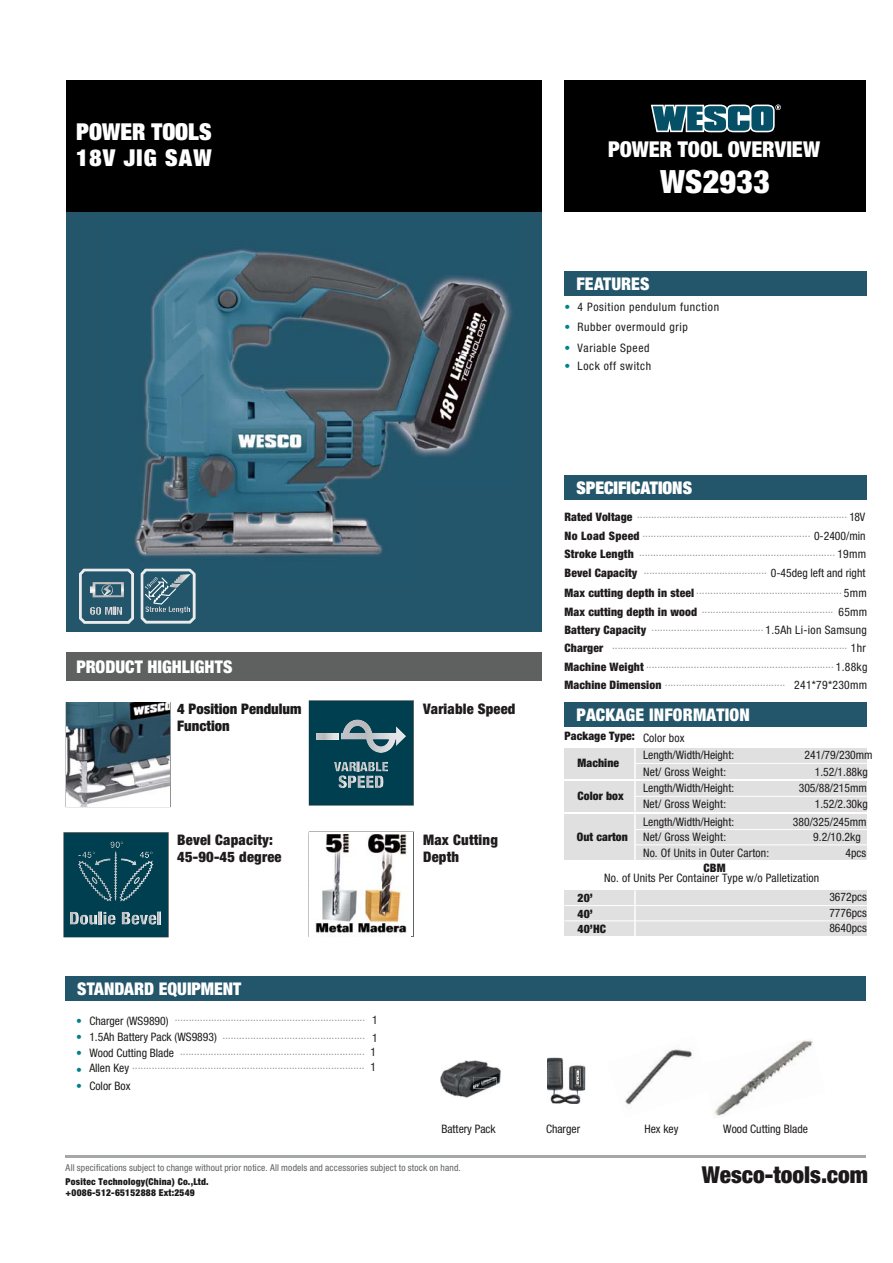
<style>
.page{position:relative;width:893px;height:1263px;background:#fff}
.page>*{position:absolute;margin:0;border:0;box-sizing:border-box;transform-origin:0 0}
.t1{font:900 condensed 32.1px "Helvetica Neue";letter-spacing:.005em;color:#fff}
.t2{font:900 expanded 23.4px/26.2px "Helvetica Neue";color:#fff}
.t3{font:900 condensed 23.4px "Helvetica Neue";color:#1b1919}
.t4{font:900 condensed 21.9px "Helvetica Neue";letter-spacing:-.005em;color:#fff}
.t5{font:900 condensed 17.55px "Helvetica Neue";letter-spacing:.005em;color:#fff}
.t6{font:900 expanded 17.55px "Helvetica Neue";color:#fff}
.t7{font:900 condensed 14.55px/17.5px "Helvetica Neue";letter-spacing:.015em;color:#201c1e}
.t8{font:900 condensed 14.55px "Helvetica Neue";color:#1b1919}
.t9{font:condensed 11.7px/18.5px "Helvetica Neue";color:#969797}
.t10{font:condensed 11.7px/18.5px "Helvetica Neue";letter-spacing:.025em;color:#969797}
.t11{font:condensed 11.7px/15.5px "Helvetica Neue";color:#201c1e;text-align:justify}
.t12{font:condensed 11.7px "Helvetica Neue";letter-spacing:.05em;color:#201c1e}
.t13{font:900 condensed 11.7px/15.6px "Helvetica Neue";letter-spacing:.005em;color:#1b1919}
.t14{font:900 condensed 11.7px "Helvetica Neue";letter-spacing:.015em;color:#201c1e}
.t15{font:condensed 11.7px "Helvetica Neue";color:#00818f}
.t16{font:condensed 9.45px "Helvetica Neue";letter-spacing:.015em;color:#5f6161}
.t17{font:900 condensed 9.45px/11.4px "Helvetica Neue";letter-spacing:.025em;color:#1b1919}
.s1{color:#201c1e}
.s2{color:#00818f}
.s3{font-weight:900;color:#201c1e}
</style>
<div class="page">
<div style="left:564px;top:748px;width:303px;height:31px;background:#e0e0e0"></div>
<div style="left:66px;top:211px;width:475px;height:421px;background:#23566a"></div>
<hr style="left:66px;top:1155px;width:800px;height:3px;background:#a6a7a7">
<div style="left:66px;top:652px;width:475px;height:29px;background:#5f6161"></div>
<div style="left:66px;top:977px;width:800px;height:24px;background:#23566a"></div>
<div style="left:564px;top:272px;width:303px;height:24px;background:#23566a"></div>
<div style="left:564px;top:475px;width:303px;height:24px;background:#23566a"></div>
<div style="left:564px;top:702px;width:303px;height:24px;background:#23566a"></div>
<div style="left:66px;top:80px;width:475px;height:131px;background:#000"></div>
<div style="left:564px;top:80px;width:302px;height:131px;background:#000"></div>
<svg style="left:651px;top:105px;width:130px;height:27px;background:#447584"></svg>
<hr style="left:634px;top:748px;width:2px;height:31px;background:#fff">
<hr style="left:635px;top:763px;width:232px;height:1px;background:#fff">
<div style="left:564px;top:781px;width:303px;height:31px;background:#e0e0e0"></div>
<hr style="left:634px;top:781px;width:2px;height:31px;background:#fff">
<hr style="left:635px;top:796px;width:232px;height:1px;background:#fff">
<div style="left:564px;top:814px;width:303px;height:46px;background:#e0e0e0"></div>
<hr style="left:634px;top:814px;width:2px;height:46px;background:#fff">
<hr style="left:635px;top:829px;width:232px;height:1px;background:#fff">
<hr style="left:635px;top:844px;width:232px;height:1px;background:#fff">
<div style="left:564px;top:890px;width:303px;height:46px;background:#e0e0e0"></div>
<hr style="left:634px;top:890px;width:2px;height:46px;background:#fff">
<hr style="left:564px;top:905px;width:303px;height:1px;background:#fff">
<hr style="left:564px;top:921px;width:303px;height:1px;background:#fff">
<img style="left:440px;top:1060px;width:61px;height:38px">
<img style="left:473px;top:1077px;width:23px;height:12px">
<img style="left:547px;top:1057px;width:39px;height:47px">
<img style="left:575px;top:1069px;width:6px;height:17px">
<img style="left:576px;top:1070px;width:3px;height:15px">
<img style="left:104px;top:249px;width:408px;height:335px">
<img style="left:625px;top:1049px;width:67px;height:56px">
<img style="left:759px;top:1062px;width:16px;height:12px">
<img style="left:775px;top:1040px;width:38px;height:34px">
<img style="left:714px;top:1083px;width:30px;height:33px">
<img style="left:744px;top:1074px;width:32px;height:24px">
<img style="left:782px;top:1065px;width:31px;height:9px">
<svg style="left:64px;top:832px;width:105px;height:105px;background:#174e5d"></svg>
<img style="left:110px;top:850px;width:13px;height:52px">
<svg style="left:309px;top:700px;width:105px;height:105px;background:#124a5a"></svg>
<img style="left:341px;top:719px;width:65px;height:34px">
<img style="left:316px;top:733px;width:22px;height:7px">
<img style="left:66px;top:703px;width:103px;height:104px">
<svg style="left:79px;top:569px;width:55px;height:55px"></svg>
<img style="left:325px;top:834px;width:25px;height:51px">
<img style="left:368px;top:834px;width:39px;height:51px">
<img style="left:315px;top:885px;width:92px;height:48px">
<svg style="left:141px;top:569px;width:54px;height:54px"></svg>
<h2 class="t2" style="left:76px;top:120px;width:137px">POWER TOOLS<br>18V JIG SAW</h2>
<h3 class="t5" style="left:76px;top:661px;width:157px">PRODUCT HIGHLIGHTS</h3>
<p class="t8" style="left:177px;top:704px;width:126px">4 Position Pendulum</p>
<p class="t7" style="left:423px;top:701px;width:94px">Variable Speed</p>
<p class="t8" style="left:177px;top:721px;width:54px">Function</p>
<p class="t7" style="left:177px;top:832px;width:106px">Bevel Capacity:<br>45-90-45 degree</p>
<p class="t7" style="left:423px;top:832px;width:76px">Max Cutting<br>Depth</p>
<h3 class="t5" style="left:77px;top:983px;width:166px">STANDARD EQUIPMENT</h3>
<p class="t9" style="left:175px;top:1009px;width:204px">.................................................................... <span class="s1">1</span></p>
<p class="t11" style="left:76px;top:1014px;width:94px"><span class="s2">•</span> Charger (WS9890)</p>
<p class="t15" style="left:76px;top:1033px;width:7px">•</p>
<p class="t15" style="left:76px;top:1049px;width:7px">•</p>
<p class="t9" style="left:89px;top:1027px;width:290px"><span class="s1">1.5Ah Battery Pack (WS9893)</span> ................................................... <span class="s1">1</span></p>
<p class="t9" style="left:89px;top:1043px;width:288px"><span class="s1">Wood Cutting Blade</span> .................................................................. <span class="s1">1</span></p>
<p class="t9" style="left:132px;top:1056px;width:245px">................................................................................... <span class="s1">1</span></p>
<p class="t11" style="left:76px;top:1061px;width:54px"><span class="s2">•</span> Allen Key</p>
<p class="t15" style="left:76px;top:1081px;width:7px">•</p>
<p class="t11" style="left:89px;top:1079px;width:43px">Color Box</p>
<h3 class="t4" style="left:608px;top:141px;width:213px">POWER TOOL OVERVIEW</h3>
<h1 class="t1" style="left:660px;top:170px;width:112px">WS2933</h1>
<h3 class="t5" style="left:576px;top:278px;width:75px">FEATURES</h3>
<p class="t12" style="left:564px;top:303px;width:156px"><span class="s2">•</span> 4 Position pendulum function</p>
<p class="t12" style="left:564px;top:323px;width:125px"><span class="s2">•</span> Rubber overmould grip</p>
<p class="t12" style="left:564px;top:343px;width:87px"><span class="s2">•</span> Variable Speed</p>
<p class="t12" style="left:564px;top:362px;width:88px"><span class="s2">•</span> Lock off switch</p>
<h3 class="t6" style="left:576px;top:481px;width:117px">SPECIFICATIONS</h3>
<p class="t9" style="left:564px;top:506px;width:303px"><span class="s3">Rated Voltage</span> ........................................................................... <span class="s1">18V<br></span><span class="s3">No Load Speed</span> ............................................................ <span class="s1">0-2400/min</span></p>
<p class="t14" style="left:564px;top:550px;width:71px">Stroke Length</p>
<p class="t9" style="left:564px;top:547px;width:303px;line-height:15.5px;text-align:right"><span class="s1">19mm<br></span><span class="s3">Bevel Capacity</span> ............................................ <span class="s1">0-45deg left and right</span></p>
<p class="t10" style="left:564px;top:582px;width:304px"><span class="s3">Max cutting depth in steel</span> .................................................... <span class="s1">5mm </span><span class="s3">Max cutting depth in wood</span> ............................................... <span class="s1">65mm </span><span class="s3">Battery Capacity</span> ........................................ <span class="s1">1.5Ah Li-ion Samsung </span><span class="s3">Charger</span> .................................................................................... <span class="s1">1hr </span><span class="s3">Machine Weight</span> ................................................................... <span class="s1">1.88kg </span><span class="s3">Machine Dimension</span> ........................................... <span class="s1">241*79*230mm</span></p>
<h3 class="t5" style="left:576px;top:708px;width:175px">PACKAGE INFORMATION</h3>
<p class="t9" style="left:639px;top:543px;width:198px">......................................................................</p>
<p class="t13" style="left:564px;top:730px;width:72px">Package Type:</p>
<p class="t13" style="left:578px;top:756px;width:43px">Machine</p>
<p class="t11" style="left:643px;top:731px;width:43px">Color box</p>
<p class="t11" style="left:643px;top:748px;width:93px">Length/Width/Height:</p>
<p class="t11" style="left:804px;top:748px;width:70px">241/79/230mm</p>
<p class="t11" style="left:643px;top:765px;width:85px">Net/ Gross Weight:</p>
<p class="t11" style="left:815px;top:765px;width:55px">1.52/1.88kg</p>
<p class="t11" style="left:643px;top:782px;width:93px">Length/Width/Height:</p>
<p class="t11" style="left:799px;top:782px;width:70px">305/88/215mm</p>
<p class="t11" style="left:643px;top:797px;width:85px">Net/ Gross Weight:</p>
<p class="t11" style="left:815px;top:797px;width:55px">1.52/2.30kg</p>
<p class="t11" style="left:643px;top:815px;width:93px">Length/Width/Height:</p>
<p class="t11" style="left:793px;top:815px;width:75px">380/325/245mm</p>
<p class="t11" style="left:813px;top:831px;width:49px">9.2/10.2kg</p>
<p class="t11" style="left:845px;top:846px;width:22px">4pcs</p>
<p class="t11" style="left:829px;top:890px;width:39px">3672pcs 7776pcs 8640pcs</p>
<p class="t13" style="left:578px;top:789px;width:48px">Color box</p>
<p class="t13" style="left:577px;top:830px;width:53px">Out carton</p>
<p class="t11" style="left:643px;top:831px;width:128px;line-height:15px">Net/ Gross Weight:<br>No. Of Units in Outer Carton:</p>
<p class="t13" style="left:703px;top:861px;width:23px">CBM</p>
<p class="t11" style="left:604px;top:871px;width:217px">No. of Units Per Container Type w/o Palletization</p>
<p class="t13" style="left:578px;top:891px;width:30px">20’<br>40’<br>40’HC</p>
<p class="t11" style="left:441px;top:1122px;width:56px">Battery Pack</p>
<p class="t11" style="left:546px;top:1122px;width:36px">Charger</p>
<p class="t11" style="left:644px;top:1122px;width:36px">Hex key</p>
<p class="t11" style="left:723px;top:1122px;width:86px">Wood Cutting Blade</p>
<p class="t16" style="left:66px;top:1164px;width:397px">All specifications subject to change without prior notice. All models and accessories subject to stock on hand.</p>
<p class="t17" style="left:66px;top:1177px;width:145px">Positec Technology(China) Co.,Ltd. +0086-512-65152888 Ext:2549</p>
<h2 class="t3" style="left:702px;top:1166px;width:168px">Wesco-tools.com</h2>
</div>
